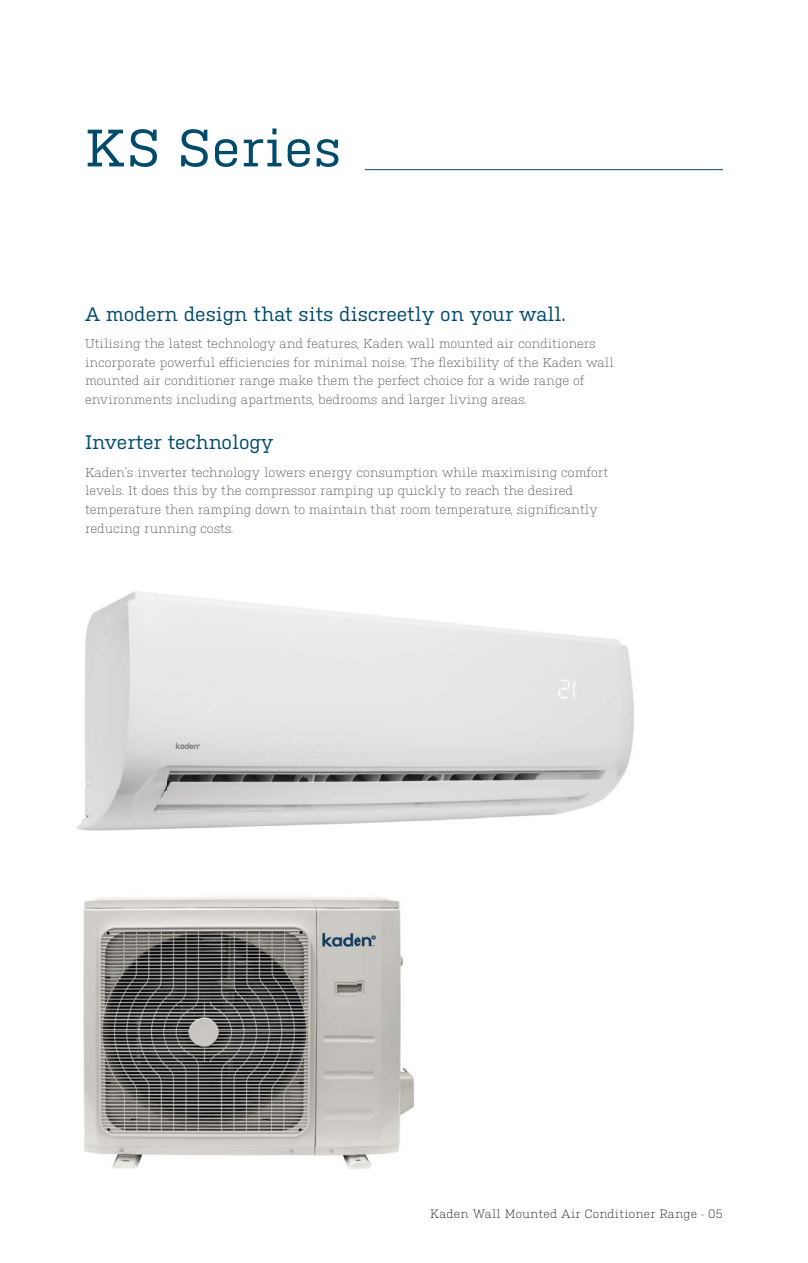
<style>
.page{position:relative;width:808px;height:1263px;background:#fff}
.page>*{position:absolute;margin:0;border:0;box-sizing:border-box;transform-origin:0 0}
.t1{font:52.5px "Kulturista";letter-spacing:.02em;color:#004b6c}
.t2{font:19.5px "Kulturista";color:#004b6c}
.t3{font:300 12.75px/18.8px "Kulturista";color:#575756}
.t4{font:300 12px "Kulturista";letter-spacing:.02em;color:#1d1d1b}
</style>
<div class="page">
<hr style="left:365px;top:169px;width:358px;height:1px;background:#004b6c">
<img style="left:83px;top:897px;width:331px;height:273px">
<img style="left:76px;top:591px;width:558px;height:240px">
<h1 class="t1" style="left:85px;top:129px;width:258px">KS Series</h1>
<h2 class="t2" style="left:85px;top:307px;width:482px">A modern design that sits discreetly on your wall.</h2>
<p class="t3" style="left:85px;top:335px;width:530px">Utilising the latest technology and features, Kaden wall mounted air conditioners incorporate powerful efficiencies for minimal noise. The flexibility of the Kaden wall mounted air conditioner range make them the perfect choice for a wide range of environments including apartments, bedrooms and larger living areas.</p>
<h2 class="t2" style="left:85px;top:435px;width:190px">Inverter technology</h2>
<p class="t3" style="left:85px;top:463px;width:525px">Kaden’s inverter technology lowers energy consumption while maximising comfort levels. It does this by the compressor ramping up quickly to reach the desired temperature then ramping down to maintain that room temperature, significantly reducing running costs.</p>
<p class="t4" style="left:430px;top:1208px;width:294px">Kaden Wall Mounted Air Conditioner Range - 05</p>
</div>
